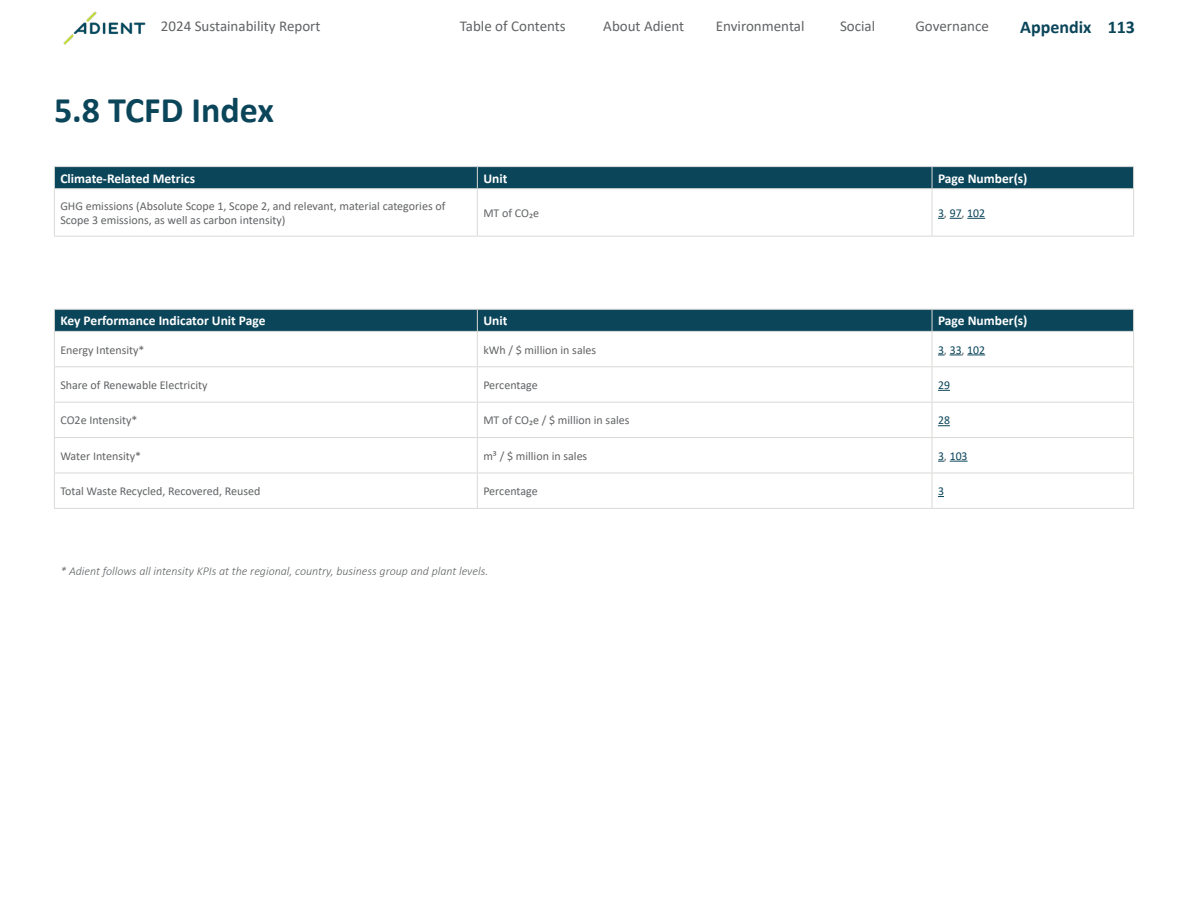
<style>
.page{position:relative;width:1188px;height:918px;background:#fff}
.page>*{position:absolute;margin:0;border:0;box-sizing:border-box;transform-origin:0 0}
.t1{font:700 36px "Calibri";color:#0b455a}
.t2{font:700 18px "Calibri";color:#0b455a}
.t3{font:15px "Calibri";color:#616365}
.t4{font:700 13.5px "Calibri";color:#fff}
.t5{font:12px/14.4px "Calibri";color:#616365}
.t6{font:italic 300 12px "Calibri";color:#616365}
.t7{font:12px "Calibri";color:#0b455a}
.s1{color:#616365}
</style>
<div class="page">
<img style="left:63px;top:11px;width:83px;height:34px">
<hr style="left:54px;top:166px;width:423px;height:1px;background:#d9d9d7">
<hr style="left:477px;top:166px;width:455px;height:1px;background:#d9d9d7">
<hr style="left:932px;top:166px;width:202px;height:1px;background:#d9d9d7">
<div style="left:54px;top:167px;width:1080px;height:21px;background:#0b455a"></div>
<hr style="left:54px;top:188px;width:423px;height:1px;background:#d9d9d7">
<hr style="left:54px;top:189px;width:1px;height:47px;background:#d9d9d7">
<hr style="left:477px;top:188px;width:455px;height:1px;background:#d9d9d7">
<hr style="left:477px;top:189px;width:1px;height:47px;background:#d9d9d7">
<hr style="left:932px;top:188px;width:202px;height:1px;background:#d9d9d7">
<hr style="left:932px;top:189px;width:1px;height:47px;background:#d9d9d7">
<hr style="left:1133px;top:189px;width:1px;height:47px;background:#d9d9d7">
<hr style="left:54px;top:236px;width:423px;height:1px;background:#d9d9d7">
<hr style="left:477px;top:236px;width:455px;height:1px;background:#d9d9d7">
<hr style="left:932px;top:236px;width:202px;height:1px;background:#d9d9d7">
<svg style="left:950px;top:218px;width:35px;height:1px"></svg>
<svg style="left:54px;top:309px;width:1080px;height:22px;background:#144b5f"></svg>
<hr style="left:54px;top:331px;width:423px;height:1px;background:#d9d9d7">
<hr style="left:54px;top:332px;width:1px;height:34px;background:#d9d9d7">
<hr style="left:477px;top:331px;width:455px;height:1px;background:#d9d9d7">
<hr style="left:477px;top:332px;width:1px;height:34px;background:#d9d9d7">
<hr style="left:932px;top:331px;width:202px;height:1px;background:#d9d9d7">
<hr style="left:932px;top:332px;width:1px;height:34px;background:#d9d9d7">
<hr style="left:1133px;top:332px;width:1px;height:34px;background:#d9d9d7">
<hr style="left:54px;top:366px;width:423px;height:1px;background:#d9d9d7">
<hr style="left:54px;top:367px;width:1px;height:35px;background:#d9d9d7">
<hr style="left:477px;top:366px;width:455px;height:1px;background:#d9d9d7">
<hr style="left:477px;top:367px;width:1px;height:35px;background:#d9d9d7">
<hr style="left:932px;top:366px;width:202px;height:1px;background:#d9d9d7">
<hr style="left:932px;top:367px;width:1px;height:35px;background:#d9d9d7">
<hr style="left:1133px;top:367px;width:1px;height:35px;background:#d9d9d7">
<hr style="left:54px;top:402px;width:423px;height:1px;background:#d9d9d7">
<hr style="left:54px;top:403px;width:1px;height:34px;background:#d9d9d7">
<hr style="left:477px;top:402px;width:455px;height:1px;background:#d9d9d7">
<hr style="left:477px;top:403px;width:1px;height:34px;background:#d9d9d7">
<hr style="left:932px;top:402px;width:202px;height:1px;background:#d9d9d7">
<hr style="left:932px;top:403px;width:1px;height:34px;background:#d9d9d7">
<hr style="left:1133px;top:403px;width:1px;height:34px;background:#d9d9d7">
<hr style="left:54px;top:437px;width:423px;height:1px;background:#d9d9d7">
<hr style="left:54px;top:438px;width:1px;height:35px;background:#d9d9d7">
<hr style="left:477px;top:437px;width:455px;height:1px;background:#d9d9d7">
<hr style="left:477px;top:438px;width:1px;height:35px;background:#d9d9d7">
<hr style="left:932px;top:437px;width:202px;height:1px;background:#d9d9d7">
<hr style="left:932px;top:438px;width:1px;height:35px;background:#d9d9d7">
<hr style="left:1133px;top:438px;width:1px;height:35px;background:#d9d9d7">
<hr style="left:54px;top:473px;width:423px;height:1px;background:#d9d9d7">
<hr style="left:54px;top:473px;width:1px;height:35px;background:#d9d9d7">
<hr style="left:477px;top:473px;width:455px;height:1px;background:#d9d9d7">
<hr style="left:477px;top:473px;width:1px;height:35px;background:#d9d9d7">
<hr style="left:932px;top:473px;width:202px;height:1px;background:#d9d9d7">
<hr style="left:932px;top:473px;width:1px;height:35px;background:#d9d9d7">
<hr style="left:1133px;top:473px;width:1px;height:35px;background:#d9d9d7">
<hr style="left:54px;top:508px;width:423px;height:1px;background:#d9d9d7">
<hr style="left:477px;top:508px;width:455px;height:1px;background:#d9d9d7">
<hr style="left:932px;top:508px;width:202px;height:1px;background:#d9d9d7">
<svg style="left:950px;top:355px;width:35px;height:1px"></svg>
<svg style="left:938px;top:390px;width:12px;height:1px"></svg>
<svg style="left:938px;top:425px;width:12px;height:1px"></svg>
<svg style="left:950px;top:461px;width:18px;height:1px"></svg>
<p class="t3" style="left:161px;top:15px;width:161px">2024 Sustainability Report</p>
<p class="t3" style="left:460px;top:15px;width:107px">Table of Contents</p>
<p class="t3" style="left:603px;top:15px;width:82px">About Adient</p>
<p class="t3" style="left:716px;top:15px;width:90px">Environmental</p>
<p class="t3" style="left:840px;top:15px;width:37px">Social</p>
<p class="t3" style="left:916px;top:15px;width:75px">Governance</p>
<h2 class="t2" style="left:1020px;top:14px;width:116px">Appendix 113</h2>
<h1 class="t1" style="left:54px;top:85px;width:222px">5.8 TCFD Index</h1>
<p class="t4" style="left:60px;top:169px;width:136px">Climate-Related Metrics</p>
<p class="t4" style="left:483px;top:169px;width:26px">Unit</p>
<p class="t4" style="left:938px;top:169px;width:91px">Page Number(s)</p>
<p class="t5" style="left:60px;top:198px;width:387px">GHG emissions (Absolute Scope 1, Scope 2, and relevant, material categories of<br>Scope 3 emissions, as well as carbon intensity)</p>
<p class="t5" style="left:483px;top:205px;width:57px">MT of CO₂e</p>
<p class="t7" style="left:938px;top:205px;width:49px">3<span class="s1">,</span> 97<span class="s1">,</span> 102</p>
<p class="t4" style="left:60px;top:311px;width:207px">Key Performance Indicator Unit Page</p>
<p class="t4" style="left:483px;top:311px;width:26px">Unit</p>
<p class="t4" style="left:938px;top:311px;width:91px">Page Number(s)</p>
<p class="t5" style="left:60px;top:342px;width:86px">Energy Intensity*</p>
<p class="t5" style="left:483px;top:342px;width:114px">kWh / $ million in sales</p>
<p class="t7" style="left:938px;top:341px;width:49px">3<span class="s1">,</span> 33<span class="s1">,</span> 102</p>
<p class="t5" style="left:60px;top:377px;width:149px">Share of Renewable Electricity</p>
<p class="t5" style="left:483px;top:377px;width:56px">Percentage</p>
<p class="t7" style="left:938px;top:377px;width:13px">29</p>
<p class="t5" style="left:60px;top:413px;width:79px">CO2e Intensity*</p>
<p class="t5" style="left:483px;top:413px;width:148px">MT of CO₂e / $ million in sales</p>
<p class="t7" style="left:938px;top:412px;width:13px">28</p>
<p class="t5" style="left:60px;top:448px;width:82px">Water Intensity*</p>
<p class="t5" style="left:483px;top:448px;width:105px">m³ / $ million in sales</p>
<p class="t7" style="left:938px;top:447px;width:31px">3<span class="s1">,</span> 103</p>
<p class="t5" style="left:60px;top:484px;width:202px">Total Waste Recycled, Recovered, Reused</p>
<p class="t5" style="left:483px;top:484px;width:56px">Percentage</p>
<p class="t7" style="left:938px;top:483px;width:7px">3</p>
<p class="t6" style="left:60px;top:563px;width:429px">* Adient follows all intensity KPIs at the regional, country, business group and plant levels.</p>
</div>
